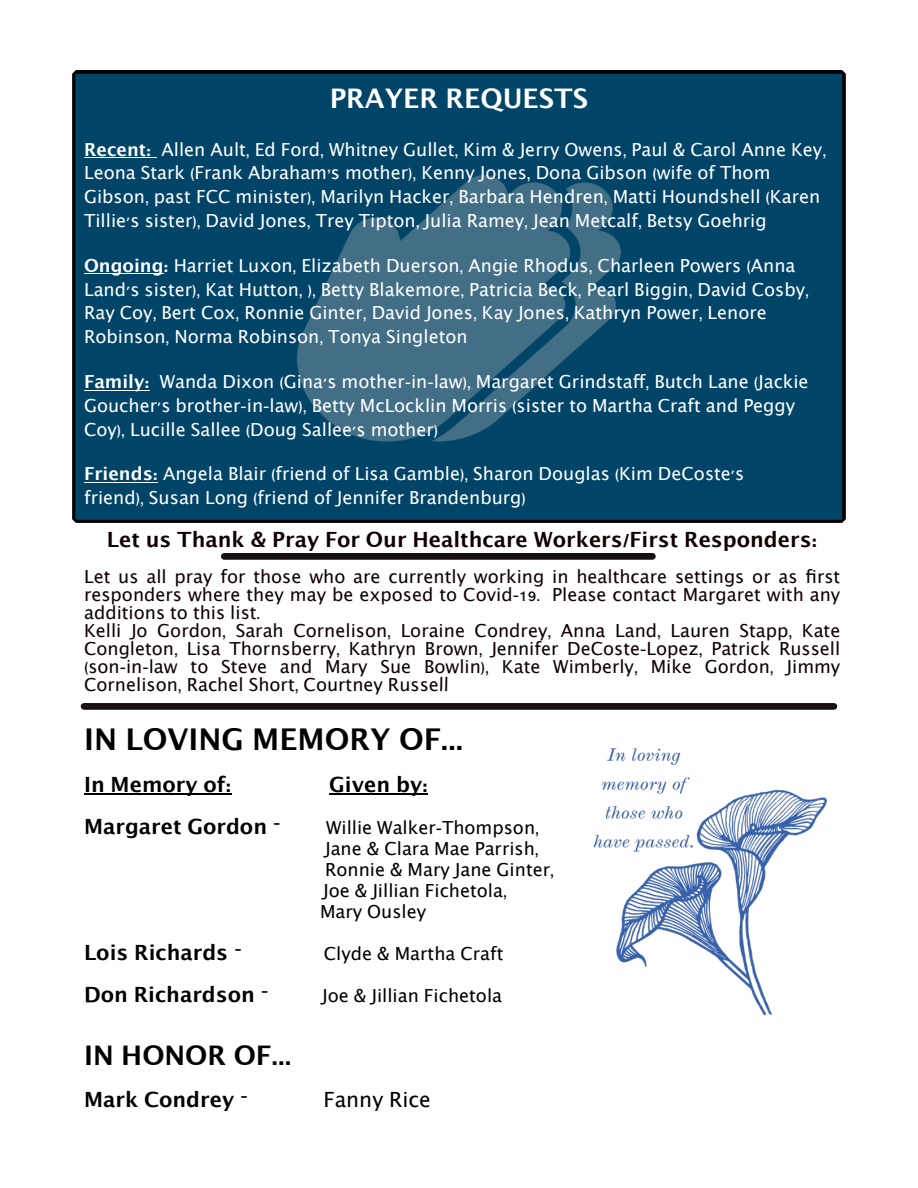
<style>
.page{position:relative;width:918px;height:1188px;background:#fff}
.page>*{position:absolute;margin:0;border:0;box-sizing:border-box;transform-origin:0 0}
.t1{font:700 30px "Lucida Grande";color:#000}
.t2{font:700 27px "Lucida Grande";color:#fff}
.t3{font:700 27px "Lucida Grande";color:#000}
.t4{font:700 21px "Lucida Grande";color:#000}
.t5{font:700 21px "Lucida Grande";color:#0f0100}
.t6{font:21px "Lucida Grande";color:#000}
.t7{font:18px/23.9px "Lucida Grande";color:#fff}
.t8{font:18px/18px "Lucida Grande";color:#0f0100}
.t9{font:18px/21px "Lucida Grande";color:#000}
.s1{font-weight:700}
.s2{font-family:"Arial Hebrew";font-weight:700}
.s3{font-family:"Arial Hebrew"}
.s4{font-family:"Comic Sans MS"}
.s5{font-family:"Arial Hebrew";font-weight:400}
</style>
<div class="page">
<svg style="left:84px;top:794px;width:27px;height:1px"></svg>
<hr style="left:111px;top:794px;width:87px;height:1px;background:#000">
<svg style="left:198px;top:794px;width:34px;height:1px"></svg>
<hr style="left:329px;top:794px;width:61px;height:1px;background:#000">
<svg style="left:390px;top:794px;width:38px;height:1px"></svg>
<div style="left:72px;top:70px;width:774px;height:453px;background:#004468"></div>
<img style="left:297px;top:175px;width:324px;height:266px">
<div style="left:84px;top:703px;width:750px;height:7px;background:#191111"></div>
<div style="left:224px;top:553px;width:428px;height:7px;background:#191111"></div>
<img style="left:594px;top:749px;width:233px;height:266px">
<hr style="left:84px;top:157px;width:62px;height:1px;background:#fff">
<hr style="left:84px;top:274px;width:80px;height:1px;background:#fff">
<hr style="left:84px;top:390px;width:61px;height:1px;background:#fff">
<hr style="left:84px;top:482px;width:69px;height:1px;background:#fff">
<h2 class="t2" style="left:330px;top:87px;width:260px">PRAYER REQUESTS</h2>
<p class="t7" style="left:84px;top:138px;width:744px"><span class="s1">Recent</span><span class="s2">:</span> Allen Ault<span class="s3">,</span> Ed Ford<span class="s3">,</span> Whitney Gullet<span class="s3">,</span> Kim &amp; Jerry Owens<span class="s3">,</span> Paul &amp; Carol Anne Key<span class="s3">, </span>Leona Stark <span class="s3">(</span>Frank Abraham<span class="s3">’</span>s mother<span class="s3">),</span> Kenny Jones<span class="s3">,</span> Dona Gibson <span class="s3">(</span>wife of Thom Gibson<span class="s3">,</span> past FCC minister<span class="s3">),</span> Marilyn Hacker<span class="s3">,</span> Barbara Hendren<span class="s3">,</span> Matti Houndshell <span class="s3">(</span>Karen Tillie<span class="s3">'</span>s sister<span class="s3">),</span> David Jones<span class="s3">,</span> Trey Tipton<span class="s3">,</span> Julia Ramey<span class="s3">,</span> Jean Metcalf<span class="s3">,</span> Betsy Goehrig</p>
<p class="t7" style="left:84px;top:255px;width:727px"><span class="s1">Ongoing</span><span class="s2">:</span> Harriet Luxon<span class="s3">,</span> Elizabeth Duerson<span class="s3">,</span> Angie Rhodus<span class="s3">,</span> Charleen Powers <span class="s3">(</span>Anna Land<span class="s3">'</span>s sister<span class="s3">),</span> Kat Hutton<span class="s3">, ),</span> Betty Blakemore<span class="s3">,</span> Patricia Beck<span class="s3">,</span> Pearl Biggin<span class="s3">,</span> David Cosby<span class="s3">, </span>Ray Coy<span class="s3">,</span> Bert Cox<span class="s3">,</span> Ronnie Ginter<span class="s3">,</span> David Jones<span class="s3">,</span> Kay Jones<span class="s3">,</span> Kathryn Power<span class="s3">,</span> Lenore Robinson<span class="s3">,</span> Norma Robinson<span class="s3">,</span> Tonya Singleton</p>
<p class="t7" style="left:84px;top:371px;width:726px"><span class="s1">Family</span><span class="s2">:</span> Wanda Dixon <span class="s3">(</span>Gina<span class="s3">'</span>s mother<span class="s3">-</span>in<span class="s3">-</span>law<span class="s3">),</span> Margaret Grindstaff<span class="s3">,</span> Butch Lane <span class="s3">(</span>Jackie<br>Goucher<span class="s3">'</span>s brother<span class="s3">-</span>in<span class="s3">-</span>law<span class="s3">),</span> Betty McLocklin Morris <span class="s3">(</span>sister to Martha Craft and Peggy<br>Coy<span class="s3">),</span> Lucille Sallee <span class="s3">(</span>Doug Sallee<span class="s3">'</span>s mother<span class="s3">)</span></p>
<p class="t7" style="left:84px;top:463px;width:662px"><span class="s1">Friends</span><span class="s2">:</span> Angela Blair <span class="s3">(</span>friend of Lisa Gamble<span class="s3">),</span> Sharon Douglas <span class="s3">(</span>Kim DeCoste<span class="s3">'</span>s friend<span class="s3">),</span> Susan Long <span class="s3">(</span>friend of Jennifer Brandenburg<span class="s3">)</span></p>
<p class="t5" style="left:107px;top:530px;width:712px">Let us Thank &amp; Pray For Our Healthcare Workers<span class="s3">/</span>First Responders<span class="s3">:</span></p>
<p class="t8" style="left:84px;top:569px;width:758px">Let us all pray for those who are currently working in healthcare settings or as first responders where they may be exposed to Covid<span class="s3">-19.</span> Please contact Margaret with any additions to this list<span class="s3">.<br></span>Kelli Jo Gordon<span class="s3">,</span> Sarah Cornelison<span class="s3">,</span> Loraine Condrey<span class="s3">,</span> Anna Land<span class="s3">,</span> Lauren Stapp<span class="s3">,</span> Kate Congleton<span class="s3">,</span> Lisa Thornsberry<span class="s3">,</span> Kathryn Brown<span class="s3">,</span> Jennifer DeCoste<span class="s3">-</span>Lopez<span class="s3">,</span> Patrick Russell <span class="s3">(</span>son<span class="s3">-</span>in<span class="s3">-</span>law to Steve and Mary Sue Bowlin<span class="s3">),</span> Kate Wimberly<span class="s3">,</span> Mike Gordon<span class="s3">,</span> Jimmy Cornelison<span class="s3">,</span> Rachel Short<span class="s3">,</span> Courtney Russe<span class="s4">ll</span></p>
<h1 class="t1" style="left:84px;top:726px;width:381px">IN LOVING MEMORY OF<span class="s3">...</span></h1>
<p class="t4" style="left:84px;top:775px;width:149px">In Memory of<span class="s3">:</span></p>
<p class="t4" style="left:329px;top:775px;width:101px">Given by<span class="s3">:</span></p>
<p class="t4" style="left:84px;top:817px;width:198px">Margaret Gordon <span class="s5">–</span></p>
<p class="t9" style="left:320px;top:818px;width:235px;text-indent:6px">Willie Walker<span class="s3">-</span>Thompson<span class="s3">,<br></span>Jane &amp; Clara Mae Parrish<span class="s3">,<br></span>Ronnie &amp; Mary Jane Ginter<span class="s3">,<br></span>Joe &amp; Jillian Fichetola<span class="s3">,<br></span>Mary Ousley</p>
<p class="t4" style="left:84px;top:943px;width:160px">Lois Richards <span class="s5">–</span></p>
<p class="t9" style="left:324px;top:944px;width:181px">Clyde &amp; Martha Craft</p>
<p class="t4" style="left:84px;top:985px;width:186px">Don Richardson <span class="s5">–</span></p>
<p class="t9" style="left:322px;top:986px;width:181px">Joe &amp; Jillian Fichetola</p>
<h2 class="t3" style="left:84px;top:1044px;width:209px">IN HONOR OF<span class="s3">...</span></h2>
<p class="t4" style="left:84px;top:1090px;width:166px">Mark Condrey <span class="s5">–</span></p>
<p class="t6" style="left:323px;top:1090px;width:109px">Fanny Rice</p>
</div>
